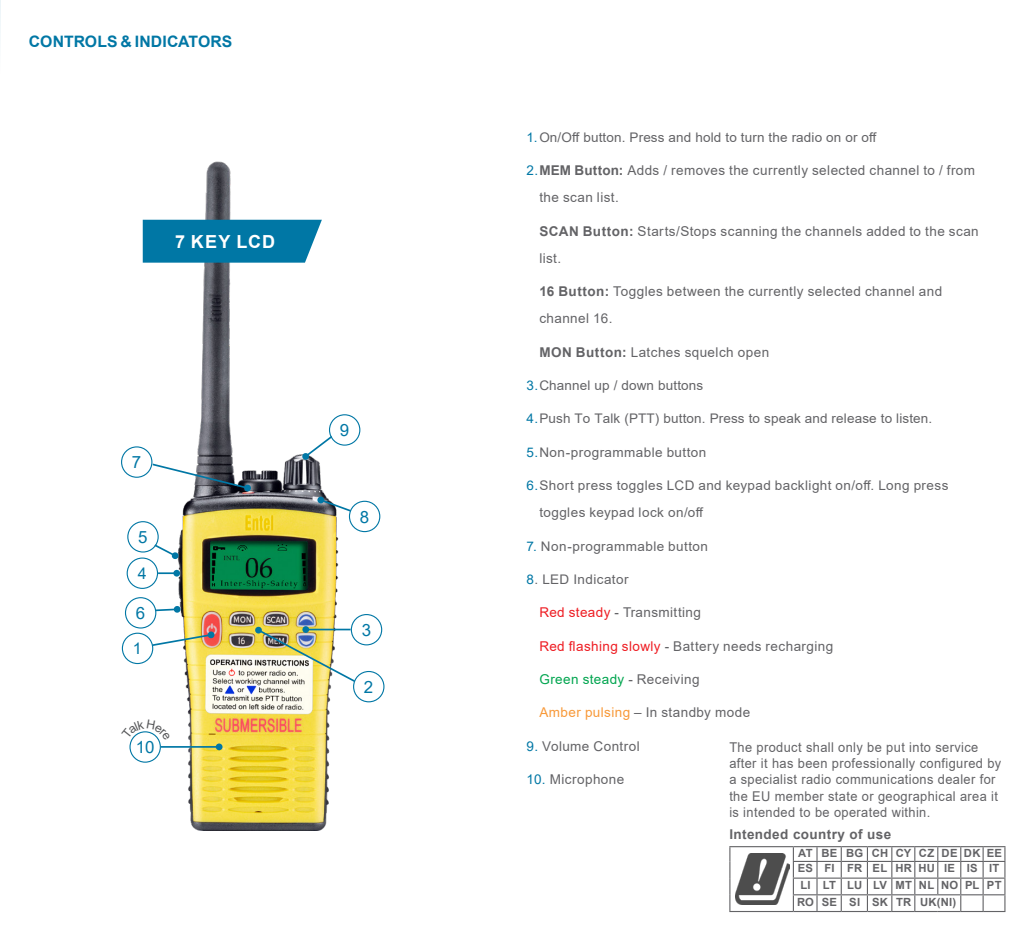
<style>
.page{position:relative;width:1034px;height:938px;background:#fff}
.page>*{position:absolute;margin:0;border:0;box-sizing:border-box;transform-origin:0 0}
.t1{font:700 18px "Arial";letter-spacing:.06em;color:#fff}
.Number_dot{font:16.88px "Arial";color:#0077a5}
.Number_dot-2{font:15.97px "Arial";color:#0077a5}
.Headline_1{font:700 15.75px "Arial";letter-spacing:.005em;color:#0077a5}
.body{font:13.5px/27px "Arial";letter-spacing:.03em;color:#636366}
.declaration{font:13.5px/16.2px "Arial";letter-spacing:.03em;color:#636366;scale:.95 1}
.declaration-2{font:13.5px/27px "Arial";letter-spacing:.03em;color:#636366}
.body-2{font:13.5px "Arial";letter-spacing:.03em;color:#00a54f}
.declaration-3{font:700 13.5px "Arial";letter-spacing:.03em;color:#636366}
.body-3{font:13.28px/27px "Arial";letter-spacing:.025em;color:#636366}
.Table_body{font:700 11.25px "Arial";letter-spacing:.025em;color:#636366}
.s1{color:#0077a5}
.s2{font-weight:700}
.s3{color:#ee1d23}
.s4{color:#636366}
.s5{color:#f89939}
</style>
<div class="page">
<img style="left:121px;top:161px;width:264px;height:669px">
<svg style="left:143px;top:220px;width:179px;height:43px;background:#0e7ea9"></svg>
<div style="left:122px;top:633px;width:31px;height:30px;background:#fff;border-radius:50%"></div>
<div style="left:122px;top:632px;width:31px;height:32px;border:1px solid #0077a5;border-radius:50%"></div>
<img style="left:254px;top:626px;width:106px;height:59px">
<div style="left:353px;top:671px;width:31px;height:30px;background:#fff;border-radius:50%"></div>
<div style="left:353px;top:671px;width:31px;height:31px;border:1px solid #0077a5;border-radius:50%"></div>
<svg style="left:318px;top:498px;width:37px;height:16px"></svg>
<div style="left:317px;top:496px;width:7px;height:7px;background:#0077a5;border-radius:50%"></div>
<div style="left:349px;top:501px;width:31px;height:30px;background:#fff;border-radius:50%"></div>
<div style="left:349px;top:501px;width:31px;height:31px;border:1px solid #0077a5;border-radius:50%"></div>
<div style="left:329px;top:414px;width:31px;height:31px;border:1px solid #0077a5;border-radius:50%"></div>
<svg style="left:303px;top:434px;width:31px;height:25px"></svg>
<svg style="left:302px;top:452px;width:7px;height:8px"></svg>
<div style="left:127px;top:521px;width:32px;height:31px;border:1px solid #0077a5;border-radius:50%"></div>
<svg style="left:152px;top:543px;width:25px;height:15px"></svg>
<div style="left:171px;top:552px;width:8px;height:7px;background:#0077a5;border-radius:3px"></div>
<div style="left:127px;top:557px;width:31px;height:32px;border:1px solid #0077a5;border-radius:50%"></div>
<svg style="left:158px;top:572px;width:15px;height:2px"></svg>
<div style="left:173px;top:570px;width:7px;height:6px;background:#0077a5;border-radius:50%"></div>
<div style="left:125px;top:597px;width:31px;height:31px;border:1px solid #0077a5;border-radius:50%"></div>
<svg style="left:153px;top:605px;width:28px;height:8px"></svg>
<div style="left:130px;top:732px;width:30px;height:30px;background:#fff;border-radius:50%"></div>
<div style="left:129px;top:731px;width:32px;height:31px;border:1px solid #0077a5;border-radius:50%"></div>
<hr style="left:161px;top:746px;width:58px;height:1px;background:#0077a5">
<div style="left:216px;top:743px;width:6px;height:7px;background:#0077a5;border-radius:50%"></div>
<hr style="left:306px;top:628px;width:44px;height:2px;background:#0077a5">
<div style="left:302px;top:626px;width:7px;height:7px;background:#0077a5;border-radius:50%"></div>
<div style="left:351px;top:614px;width:31px;height:31px;border:1px solid #0077a5;border-radius:50%"></div>
<div style="left:121px;top:446px;width:31px;height:32px;border:1px solid #0077a5;border-radius:50%"></div>
<svg style="left:151px;top:462px;width:100px;height:30px"></svg>
<svg style="left:150px;top:633px;width:63px;height:14px"></svg>
<svg style="left:207px;top:631px;width:8px;height:7px"></svg>
<hr style="left:729px;top:846px;width:64px;height:1px;background:#636366">
<svg style="left:729px;top:847px;width:1px;height:64px"></svg>
<hr style="left:729px;top:911px;width:64px;height:1px;background:#636366">
<svg style="left:792px;top:846px;width:213px;height:66px"></svg>
<img style="left:735px;top:853px;width:54px;height:51px">
<svg style="left:121px;top:719px;width:49px;height:21px"></svg>
<p class="Headline_1" style="left:29px;top:30px;width:205px">CONTROLS &amp; INDICATORS</p>
<p class="t1" style="left:175px;top:229px;width:101px">7 KEY LCD</p>
<p class="Number_dot" style="left:132px;top:450px;width:11px">7</p>
<p class="Number_dot" style="left:138px;top:525px;width:11px">5</p>
<p class="Number_dot-2" style="left:138px;top:562px;width:10px">4</p>
<p class="Number_dot" style="left:136px;top:601px;width:11px">6</p>
<p class="Number_dot-2" style="left:133px;top:637px;width:10px">1</p>
<p class="Number_dot" style="left:136px;top:735px;width:20px">10</p>
<p class="Number_dot" style="left:340px;top:418px;width:11px">9</p>
<p class="Number_dot" style="left:360px;top:505px;width:11px">8</p>
<p class="Number_dot" style="left:361px;top:618px;width:11px">3</p>
<p class="Number_dot" style="left:364px;top:675px;width:11px">2</p>
<p class="body-3" style="left:526px;top:124px;width:352px"><span class="s1">1.</span>On/Off button. Press and hold to turn the radio on or off</p>
<p class="declaration-2" style="left:539px;top:157px;width:437px;text-indent:-13px"><span class="s1">2.</span><span class="s2">MEM Button:</span> Adds / removes the currently selected channel to / from the scan list.</p>
<p class="body" style="left:539px;top:217px;width:441px"><span class="s2">SCAN Button:</span> Starts/Stops scanning the channels added to the scan list.</p>
<p class="body" style="left:539px;top:278px;width:404px"><span class="s2">16 Button:</span> Toggles between the currently selected channel and channel 16.</p>
<p class="body" style="left:539px;top:338px;width:231px"><span class="s2">MON Button:</span> Latches squelch open</p>
<p class="body-3" style="left:526px;top:371px;width:178px"><span class="s1">3.</span>Channel up / down buttons</p>
<p class="body-3" style="left:526px;top:405px;width:407px"><span class="s1">4.</span>Push To Talk (PTT) button. Press to speak and release to listen.</p>
<p class="body-3" style="left:526px;top:438px;width:181px"><span class="s1">5.</span>Non-programmable button</p>
<p class="body-3" style="left:539px;top:472px;width:410px;text-indent:-13px"><span class="s1">6.</span>Short press toggles LCD and keypad backlight on/off. Long press toggles keypad lock on/off</p>
<p class="body-3" style="left:526px;top:532px;width:183px"><span class="s1">7.</span> Non-programmable button</p>
<p class="body-3" style="left:526px;top:565px;width:103px"><span class="s1">8</span>. LED Indicator</p>
<p class="body" style="left:539px;top:599px;width:163px"><span class="s3">Red steady</span> - Transmitting</p>
<p class="body" style="left:539px;top:632px;width:295px"><span class="s3">Red flashing slowly</span> - Battery needs recharging</p>
<p class="body-2" style="left:539px;top:670px;width:162px">Green steady <span class="s4">- Receiving</span></p>
<p class="body" style="left:539px;top:699px;width:212px"><span class="s5">Amber pulsing</span> – In standby mode</p>
<p class="body" style="left:526px;top:732px;width:115px"><span class="s1">9.</span> Volume Control</p>
<p class="body" style="left:526px;top:766px;width:99px"><span class="s1">10.</span> Microphone</p>
<p class="declaration" style="left:729px;top:739px;width:288px">The product shall only be put into service after it has been professionally configured by a specialist radio communications dealer for the EU member state or geographical area it is intended to be operated within.</p>
<p class="declaration-3" style="left:729px;top:825px;width:163px">Intended country of use</p>
<p class="Table_body" style="left:798px;top:845px;width:16px">AT</p>
<p class="Table_body" style="left:821px;top:845px;width:17px">BE</p>
<p class="Table_body" style="left:846px;top:845px;width:19px">BG</p>
<p class="Table_body" style="left:871px;top:845px;width:18px">CH</p>
<p class="Table_body" style="left:895px;top:845px;width:17px">CY</p>
<p class="Table_body" style="left:918px;top:845px;width:17px">CZ</p>
<p class="Table_body" style="left:941px;top:845px;width:17px">DE</p>
<p class="Table_body" style="left:963px;top:845px;width:18px">DK</p>
<p class="Table_body" style="left:986px;top:845px;width:17px">EE</p>
<p class="Table_body" style="left:797px;top:860px;width:17px">ES</p>
<p class="Table_body" style="left:824px;top:860px;width:12px">FI</p>
<p class="Table_body" style="left:846px;top:860px;width:17px">FR</p>
<p class="Table_body" style="left:872px;top:860px;width:16px">EL</p>
<p class="Table_body" style="left:895px;top:860px;width:18px">HR</p>
<p class="Table_body" style="left:918px;top:860px;width:18px">HU</p>
<p class="Table_body" style="left:943px;top:860px;width:12px">IE</p>
<p class="Table_body" style="left:966px;top:860px;width:12px">IS</p>
<p class="Table_body" style="left:988px;top:860px;width:12px">IT</p>
<p class="Table_body" style="left:800px;top:877px;width:12px">LI</p>
<p class="Table_body" style="left:822px;top:877px;width:15px">LT</p>
<p class="Table_body" style="left:846px;top:877px;width:17px">LU</p>
<p class="Table_body" style="left:872px;top:877px;width:15px">LV</p>
<p class="Table_body" style="left:895px;top:877px;width:18px">MT</p>
<p class="Table_body" style="left:918px;top:877px;width:17px">NL</p>
<p class="Table_body" style="left:940px;top:877px;width:19px">NO</p>
<p class="Table_body" style="left:964px;top:877px;width:16px">PL</p>
<p class="Table_body" style="left:986px;top:877px;width:16px">PT</p>
<p class="Table_body" style="left:796px;top:893px;width:19px">RO</p>
<p class="Table_body" style="left:821px;top:893px;width:17px">SE</p>
<p class="Table_body" style="left:849px;top:893px;width:12px">SI</p>
<p class="Table_body" style="left:871px;top:893px;width:17px">SK</p>
<p class="Table_body" style="left:895px;top:893px;width:17px">TR</p>
<p class="Table_body" style="left:919px;top:893px;width:38px">UK(NI)</p>
</div>
